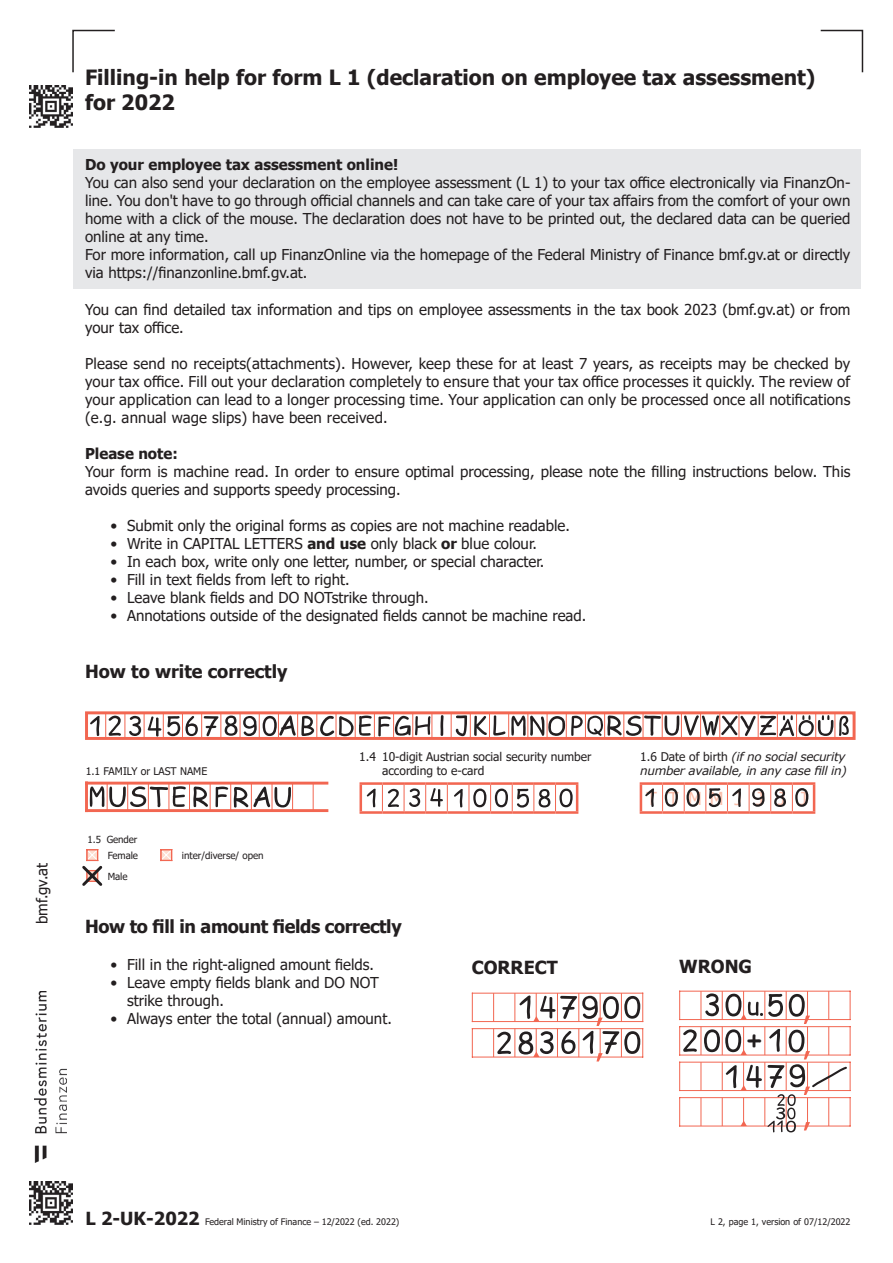
<style>
.page{position:relative;width:893px;height:1263px;background:#fff}
.page>*{position:absolute;margin:0;border:0;box-sizing:border-box;transform-origin:0 0}
.t1{font:32.4px "Comic Sans MS";color:#231f20}
.t2{font:700 21px/25.2px "Tahoma";color:#231f20}
.t3{font:700 18px "Tahoma";letter-spacing:-.02em;color:#231f20}
.t4{font:700 18px "Tahoma";color:#231f20}
.t5{font:17.85px "Tahoma";letter-spacing:.575em;color:#fabeaa}
.t6{font:15px/18px "Tahoma";color:#231f20}
.t7{font:700 15px "Tahoma";color:#231f20}
.t8{font:italic 12px/14.4px "Verdana";letter-spacing:-.03em;color:#231f20}
.t9{font:12px/14.4px "Tahoma";color:#231f20}
.t10{font:10.5px "Tahoma";color:#231f20}
.t11{font:9.75px "Tahoma";color:#231f20}
.t12{font:9px "Tahoma";color:#231f20}
.s1{font-weight:700}
.s2{font-family:"Tahoma";font-style:normal}
.s3{font-weight:700;font-size:18px}
</style>
<div class="page">
<div style="left:73px;top:149px;width:788px;height:140px;background:#e6e7e9"></div>
<svg style="left:440px;top:715px;width:3px;height:21px"></svg>
<div style="left:85px;top:711px;width:770px;height:29px;border:3px solid #f26651"></div>
<svg style="left:90px;top:713px;width:342px;height:25px"></svg>
<svg style="left:451px;top:713px;width:398px;height:25px"></svg>
<hr style="left:85px;top:783px;width:3px;height:27px;background:#f26651">
<hr style="left:86px;top:809px;width:241px;height:3px;background:#f26651">
<hr style="left:86px;top:782px;width:241px;height:2px;background:#f26651">
<svg style="left:313px;top:784px;width:1px;height:25px"></svg>
<svg style="left:90px;top:784px;width:203px;height:26px"></svg>
<svg style="left:472px;top:994px;width:1px;height:27px"></svg>
<hr style="left:472px;top:1021px;width:171px;height:1px;background:#f26651">
<hr style="left:472px;top:993px;width:171px;height:1px;background:#f26651">
<svg style="left:472px;top:1029px;width:1px;height:28px"></svg>
<hr style="left:472px;top:1057px;width:171px;height:1px;background:#f26651">
<hr style="left:472px;top:1028px;width:171px;height:1px;background:#f26651">
<svg style="left:493px;top:993px;width:150px;height:68px"></svg>
<svg style="left:679px;top:991px;width:172px;height:141px"></svg>
<svg style="left:160px;top:849px;width:13px;height:13px"></svg>
<hr style="left:360px;top:782px;width:22px;height:3px;background:#f26651">
<hr style="left:360px;top:785px;width:2px;height:26px;background:#f26651">
<hr style="left:382px;top:782px;width:22px;height:3px;background:#f26651">
<hr style="left:404px;top:782px;width:22px;height:3px;background:#f26651">
<hr style="left:426px;top:782px;width:21px;height:3px;background:#f26651">
<hr style="left:447px;top:782px;width:22px;height:3px;background:#f26651">
<hr style="left:469px;top:782px;width:22px;height:3px;background:#f26651">
<hr style="left:491px;top:782px;width:21px;height:3px;background:#f26651">
<hr style="left:512px;top:782px;width:22px;height:3px;background:#f26651">
<hr style="left:534px;top:782px;width:21px;height:3px;background:#f26651">
<hr style="left:555px;top:782px;width:23px;height:3px;background:#f26651">
<hr style="left:640px;top:782px;width:23px;height:3px;background:#f26651">
<hr style="left:663px;top:782px;width:21px;height:3px;background:#f26651">
<hr style="left:684px;top:782px;width:22px;height:3px;background:#f26651">
<hr style="left:706px;top:782px;width:21px;height:3px;background:#f26651">
<hr style="left:727px;top:782px;width:22px;height:3px;background:#f26651">
<hr style="left:749px;top:782px;width:22px;height:3px;background:#f26651">
<hr style="left:771px;top:782px;width:21px;height:3px;background:#f26651">
<hr style="left:792px;top:782px;width:23px;height:3px;background:#f26651">
<hr style="left:360px;top:811px;width:22px;height:3px;background:#f26651">
<hr style="left:382px;top:811px;width:22px;height:3px;background:#f26651">
<hr style="left:404px;top:811px;width:22px;height:3px;background:#f26651">
<hr style="left:426px;top:811px;width:21px;height:3px;background:#f26651">
<hr style="left:447px;top:811px;width:22px;height:3px;background:#f26651">
<hr style="left:469px;top:811px;width:22px;height:3px;background:#f26651">
<hr style="left:491px;top:811px;width:21px;height:3px;background:#f26651">
<hr style="left:512px;top:811px;width:22px;height:3px;background:#f26651">
<hr style="left:534px;top:811px;width:21px;height:3px;background:#f26651">
<hr style="left:555px;top:811px;width:23px;height:3px;background:#f26651">
<hr style="left:640px;top:811px;width:23px;height:3px;background:#f26651">
<hr style="left:663px;top:811px;width:21px;height:3px;background:#f26651">
<hr style="left:684px;top:811px;width:22px;height:3px;background:#f26651">
<hr style="left:706px;top:811px;width:21px;height:3px;background:#f26651">
<hr style="left:727px;top:811px;width:22px;height:3px;background:#f26651">
<hr style="left:749px;top:811px;width:22px;height:3px;background:#f26651">
<hr style="left:771px;top:811px;width:21px;height:3px;background:#f26651">
<hr style="left:792px;top:811px;width:23px;height:3px;background:#f26651">
<hr style="left:640px;top:785px;width:2px;height:26px;background:#f26651">
<hr style="left:576px;top:785px;width:2px;height:26px;background:#f26651">
<hr style="left:813px;top:785px;width:2px;height:26px;background:#f26651">
<svg style="left:367px;top:789px;width:9px;height:18px"></svg>
<svg style="left:382px;top:783px;width:66px;height:28px"></svg>
<svg style="left:454px;top:784px;width:9px;height:24px"></svg>
<svg style="left:469px;top:783px;width:104px;height:28px"></svg>
<svg style="left:645px;top:788px;width:9px;height:19px"></svg>
<svg style="left:727px;top:785px;width:14px;height:26px"></svg>
<svg style="left:662px;top:785px;width:16px;height:26px"></svg>
<svg style="left:684px;top:785px;width:37px;height:26px"></svg>
<svg style="left:770px;top:785px;width:16px;height:26px"></svg>
<svg style="left:792px;top:785px;width:16px;height:26px"></svg>
<svg style="left:749px;top:785px;width:15px;height:26px"></svg>
<svg style="left:72px;top:29px;width:43px;height:44px"></svg>
<svg style="left:820px;top:29px;width:44px;height:44px"></svg>
<img style="left:30px;top:85px;width:42px;height:43px">
<img style="left:30px;top:1182px;width:42px;height:42px">
<img style="left:35px;top:991px;width:32px;height:171px">
<svg style="left:82px;top:849px;width:21px;height:37px"></svg>
<p class="t6" style="left:34px;top:924px;width:63px;rotate:-90deg">bmf.gv.at</p>
<h2 class="t2" style="left:85px;top:66px;width:732px">Filling-in help for form L 1 (declaration on employee tax assessment) for 2022</h2>
<p class="t7" style="left:85px;top:154px;width:315px">Do your employee tax assessment online!</p>
<p class="t6" style="left:85px;top:174px;width:767px">You can also send your declaration on the employee assessment (L 1) to your tax office electronically via FinanzOn&shy;line. You don't have to go through official channels and can take care of your tax affairs from the comfort of your own home with a click of the mouse. The declaration does not have to be printed out, the declared data can be queried online at any time.<br>For more information, call up FinanzOnline via the homepage of the Federal Ministry of Finance bmf.gv.at or directly via https://finanzonline.bmf.gv.at.</p>
<p class="t6" style="left:85px;top:301px;width:767px">You can find detailed tax information and tips on employee assessments in the tax book 2023 (bmf.gv.at) or from your tax office.</p>
<p class="t6" style="left:85px;top:355px;width:767px;text-align:justify">Please send no receipts(attachments). However, keep these for at least 7 years, as receipts may be checked by your tax office. Fill out your declaration completely to ensure that your tax office processes it quickly. The review of your application can lead to a longer processing time. Your application can only be processed once all notifications (e.g. annual wage slips) have been received.</p>
<p class="t7" style="left:85px;top:443px;width:94px">Please note:</p>
<p class="t6" style="left:85px;top:463px;width:767px">Your form is machine read. In order to ensure optimal processing, please note the filling instructions below. This avoids queries and supports speedy processing.</p>
<p class="t6" style="left:111px;top:517px;width:461px">• Submit only the original forms as copies are not machine readable.</p>
<p class="t6" style="left:111px;top:535px;width:428px">• Write in CAPITAL LETTERS <span class="s1">and use</span> only black <span class="s1">or</span> blue colour.</p>
<p class="t6" style="left:111px;top:553px;width:435px">• In each box, write only one letter, number, or special character.</p>
<p class="t6" style="left:111px;top:571px;width:241px">• Fill in text fields from left to right.</p>
<p class="t6" style="left:111px;top:589px;width:320px">• Leave blank fields and DO NOTstrike through.</p>
<p class="t6" style="left:111px;top:607px;width:477px">• Annotations outside of the designated fields cannot be machine read.</p>
<p class="t4" style="left:85px;top:659px;width:204px">How to write correctly</p>
<p class="t10" style="left:86px;top:764px;width:123px">1.1 FAMILY or LAST NAME</p>
<p class="t11" style="left:88px;top:833px;width:51px">1.5 Gender</p>
<p class="t11" style="left:108px;top:849px;width:32px">Female</p>
<p class="t11" style="left:182px;top:849px;width:83px">inter/diverse/ open</p>
<p class="t11" style="left:108px;top:870px;width:21px">Male</p>
<p class="t9" style="left:382px;top:750px;width:211px;text-indent:-23px">1.4 10-digit Austrian social security number according to e-card</p>
<p class="t8" style="left:640px;top:749px;width:208px"><span class="s2">1.6 Date of birth</span> (if no social security number available, in any case fill in)</p>
<p class="t5" style="left:646px;top:786px;width:162px">TTMMJ J J J</p>
<p class="t11" style="left:396px;top:766px;width:186px">1.4 Versicherungsnr.<sup>1</sup>)1 .5 G eburtsdatum</p>
<p class="t3" style="left:85px;top:913px;width:318px">How to fill in amount fields correctly</p>
<p class="t6" style="left:111px;top:957px;width:265px">• Fill in the right-aligned amount fields.</p>
<p class="t6" style="left:127px;top:975px;width:253px;text-indent:-16px">• Leave empty fields blank and DO NOT strike through.</p>
<p class="t6" style="left:111px;top:1011px;width:283px">• Always enter the total (annual) amount.</p>
<p class="t4" style="left:472px;top:954px;width:88px">CORRECT</p>
<p class="t4" style="left:679px;top:954px;width:74px">WRONG</p>
<h1 class="t1" style="left:747px;top:1015px;width:17px">+</h1>
<p class="t12" style="left:86px;top:1215px;width:315px"><span class="s3">L 2-UK-2022</span> Federal Ministry of Finance – 12/2022 (ed. 2022)</p>
<p class="t12" style="left:710px;top:1215px;width:142px">L 2, page 1, version of 07/12/2022</p>
</div>
